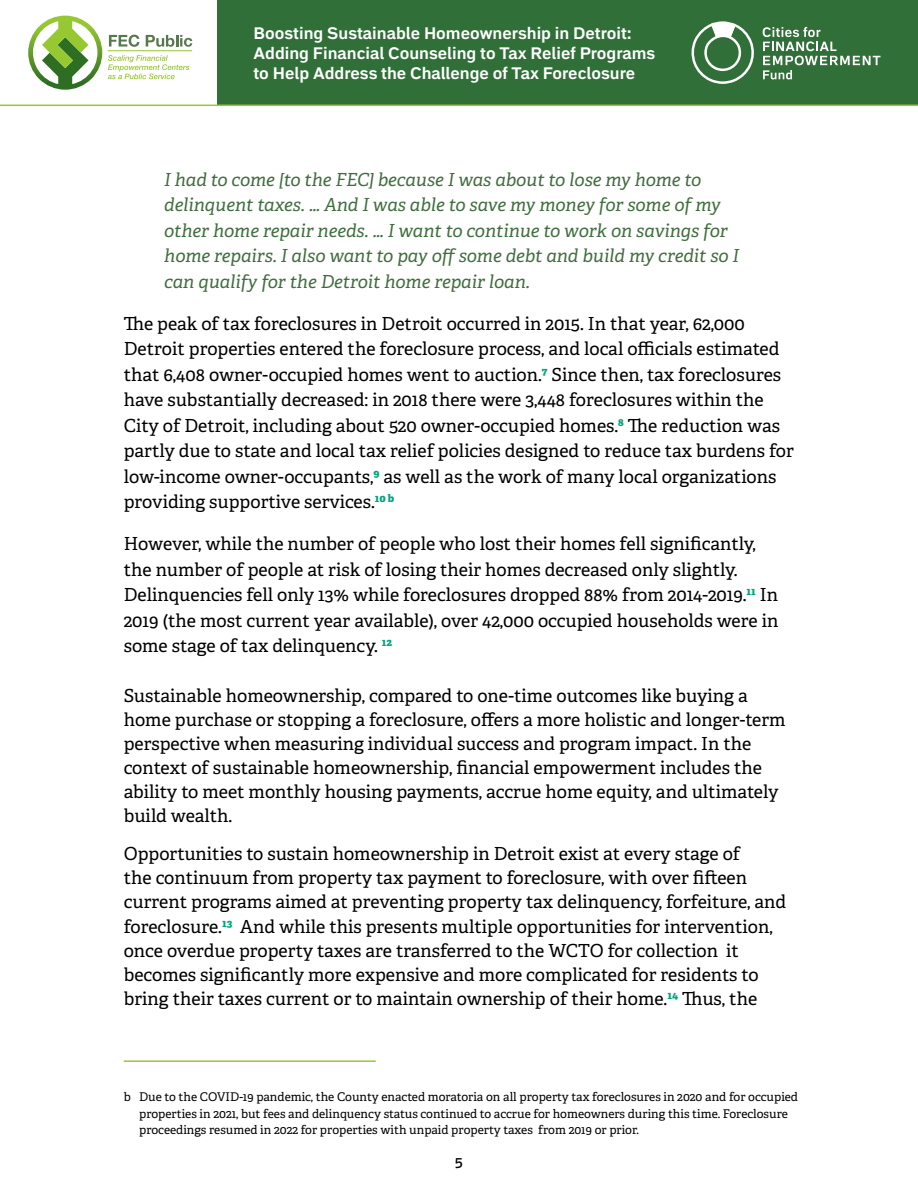
<style>
.page{position:relative;width:918px;height:1188px;background:#fff}
.page>*{position:absolute;margin:0;border:0;box-sizing:border-box;transform-origin:0 0}
.t1{font:18px/25.5px "Adelle";color:#000}
.t2{font:italic 18px/25.5px "Adelle";color:#406e3e}
.t3{font:700 16.5px/19.8px "Embarcadero MVB Pro";color:#fff}
.t4{font:500 15px "Embarcadero MVB Pro";color:#000}
.t5{font:12px/16.5px "Adelle";color:#000}
</style>
<div class="page">
<svg style="left:109px;top:35px;width:30px;height:12px"></svg>
<svg style="left:146px;top:35px;width:46px;height:12px"></svg>
<svg style="left:108px;top:55px;width:81px;height:24px"></svg>
<hr style="left:108px;top:50px;width:84px;height:1px;background:#96c832">
<svg style="left:28px;top:16px;width:74px;height:74px"></svg>
<div style="left:218px;top:0;width:700px;height:105px;background:#306f37"></div>
<svg style="left:691px;top:21px;width:63px;height:63px"></svg>
<svg style="left:763px;top:27px;width:117px;height:52px"></svg>
<hr style="left:0;top:105px;width:918px;height:1px;background:#96c832">
<hr style="left:124px;top:1060px;width:252px;height:2px;background:#96c832">
<p class="t3" style="left:254px;top:23px;width:403px">Boosting Sustainable Homeownership in Detroit:<br>Adding Financial Counseling to Tax Relief Programs to Help Address the Challenge of Tax Foreclosure</p>
<p class="t2" style="left:164px;top:167px;width:576px">I had to come [to the FEC] because I was about to lose my home to delinquent taxes. … And I was able to save my money for some of my other home repair needs. … I want to continue to work on savings for home repairs. I also want to pay off some debt and build my credit so I can qualify for the Detroit home repair loan.</p>
<p class="t1" style="left:124px;top:311px;width:672px">The peak of tax foreclosures in Detroit occurred in 2015. In that year, 62,000<br>Detroit properties entered the foreclosure process, and local officials estimated that 6,408 owner-occupied homes went to auction.<sup>7</sup> Since then, tax foreclosures have substantially decreased: in 2018 there were 3,448 foreclosures within the City of Detroit, including about 520 owner-occupied homes.<sup>8</sup> The reduction was partly due to state and local tax relief policies designed to reduce tax burdens for low-income owner-occupants,<sup>9</sup> as well as the work of many local organizations providing supportive services.<sup>10</sup> <sup>b</sup></p>
<p class="t1" style="left:124px;top:532px;width:656px">However, while the number of people who lost their homes fell significantly, the number of people at risk of losing their homes decreased only slightly.<br>Delinquencies fell only 13% while foreclosures dropped 88% from 2014-2019.<sup>11</sup> In 2019 (the most current year available), over 42,000 occupied households were in some stage of tax delinquency. <sup>12</sup></p>
<p class="t1" style="left:124px;top:684px;width:663px;line-height:24px">Sustainable homeownership, compared to one-time outcomes like buying a home purchase or stopping a foreclosure, offers a more holistic and longer-term perspective when measuring individual success and program impact. In the context of sustainable homeownership, financial empowerment includes the ability to meet monthly housing payments, accrue home equity, and ultimately build wealth.</p>
<p class="t1" style="left:124px;top:842px;width:664px;line-height:24.3px">Opportunities to sustain homeownership in Detroit exist at every stage of<br>the continuum from property tax payment to foreclosure, with over fifteen current programs aimed at preventing property tax delinquency, forfeiture, and foreclosure.<sup>13</sup> And while this presents multiple opportunities for intervention, once overdue property taxes are transferred to the WCTO for collection it becomes significantly more expensive and more complicated for residents to bring their taxes current or to maintain ownership of their home.<sup>14</sup> Thus, the</p>
<p class="t5" style="left:124px;top:1089px;width:9px">b</p>
<p class="t5" style="left:139px;top:1089px;width:660px">Due to the COVID-19 pandemic, the County enacted moratoria on all property tax foreclosures in 2020 and for occupied properties in 2021, but fees and delinquency status continued to accrue for homeowners during this time. Foreclosure proceedings resumed in 2022 for properties with unpaid property taxes from 2019 or prior.</p>
<p class="t4" style="left:455px;top:1151px;width:10px">5</p>
</div>
